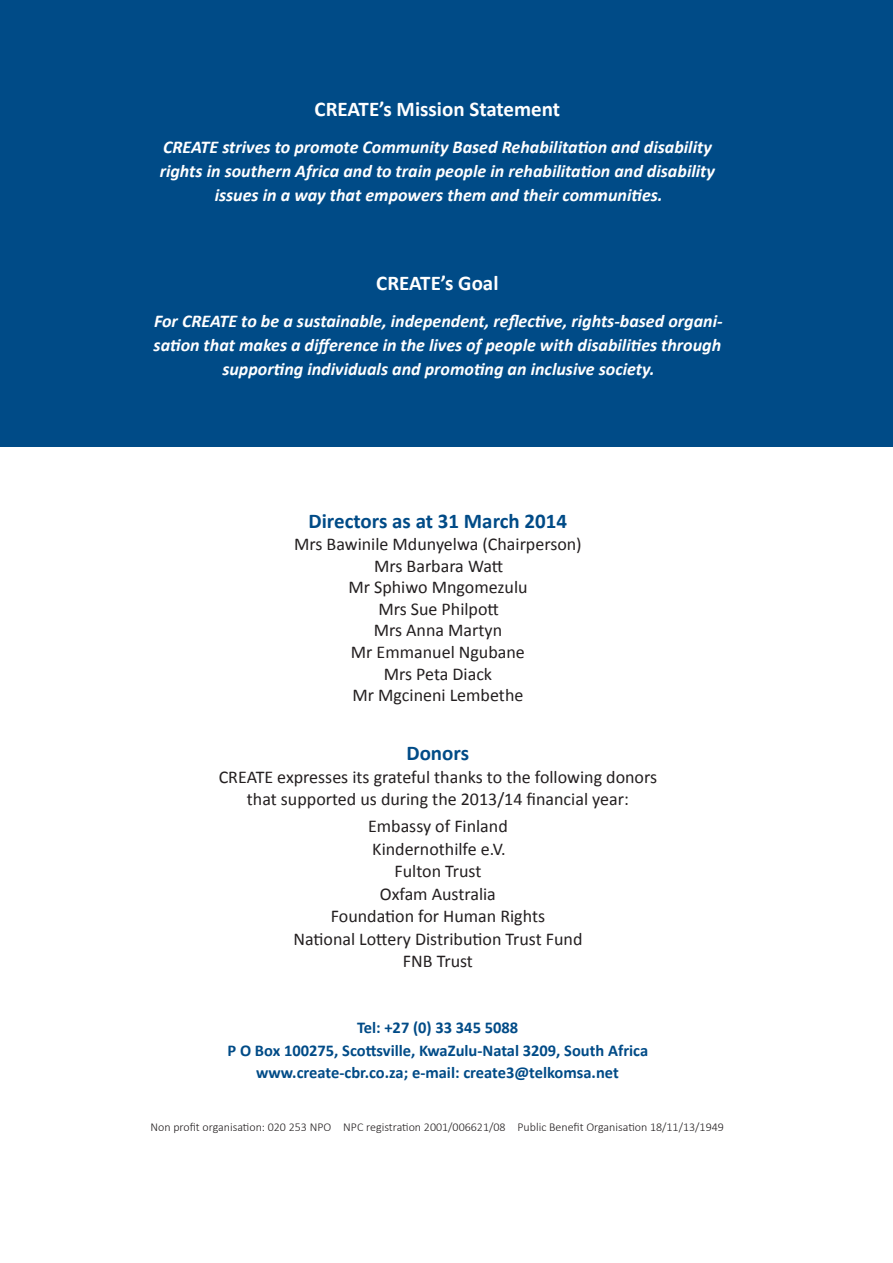
<style>
.page{position:relative;width:893px;height:1263px;background:#fff}
.page>*{position:absolute;margin:0;border:0;box-sizing:border-box;transform-origin:0 0}
.t1{font:700 21px "Calibri";color:#fff}
.t2{font:700 21px "Calibri";color:#004b87}
.t3{font:italic 700 18px/24px "Calibri";color:#fff;text-align:center}
.t4{font:18px/21.6px "Calibri";color:#231f20;text-align:center}
.t5{font:700 16.5px/22.5px "Calibri";color:#004b87;text-align:center}
.t6{font:300 12px "Calibri";color:#231f20}
</style>
<div class="page">
<div style="left:0;top:0;width:893px;height:446px;background:#004b87"></div>
<p class="t1" style="left:315px;top:96px;width:247px">CREATE’s Mission Statement</p>
<p class="t3" style="left:160px;top:135px;width:557px">CREATE strives to promote Community Based Rehabilitation and disability rights in southern Africa and to train people in rehabilitation and disability issues in a way that empowers them and their communities.</p>
<p class="t1" style="left:376px;top:269px;width:124px">CREATE’s Goal</p>
<p class="t3" style="left:154px;top:309px;width:571px">For CREATE to be a sustainable, independent, reflective, rights-based organi&shy;sation that makes a difference in the lives of people with disabilities through supporting individuals and promoting an inclusive society.</p>
<p class="t2" style="left:308px;top:508px;width:260px">Directors as at 31 March 2014</p>
<p class="t4" style="left:294px;top:533px;width:289px">Mrs Bawinile Mdunyelwa (Chairperson)<br>Mrs Barbara Watt<br>Mr Sphiwo Mngomezulu<br>Mrs Sue Philpott<br>Mrs Anna Martyn<br>Mr Emmanuel Ngubane<br>Mrs Peta Diack<br>Mr Mgcineni Lembethe</p>
<p class="t2" style="left:406px;top:740px;width:64px">Donors</p>
<p class="t4" style="left:219px;top:766px;width:440px;line-height:22.5px">CREATE expresses its grateful thanks to the following donors that supported us during the 2013/14 financial year:</p>
<p class="t4" style="left:293px;top:815px;width:291px;line-height:22.5px">Embassy of Finland<br>Kindernothilfe e.V.<br>Fulton Trust<br>Oxfam Australia<br>Foundation for Human Rights<br>National Lottery Distribution Trust Fund<br>FNB Trust</p>
<p class="t5" style="left:228px;top:1017px;width:422px">Tel: +27 (0) 33 345 5088<br>P O Box 100275, Scottsville, KwaZulu-Natal 3209, South Africa www.create-cbr.co.za; e-mail: create3@telkomsa.net</p>
<p class="t6" style="left:150px;top:1119px;width:575px">Non profit organisation: 020 253 NPO NPC registration 2001/006621/08 Public Benefit Organisation 18/11/13/1949</p>
</div>
